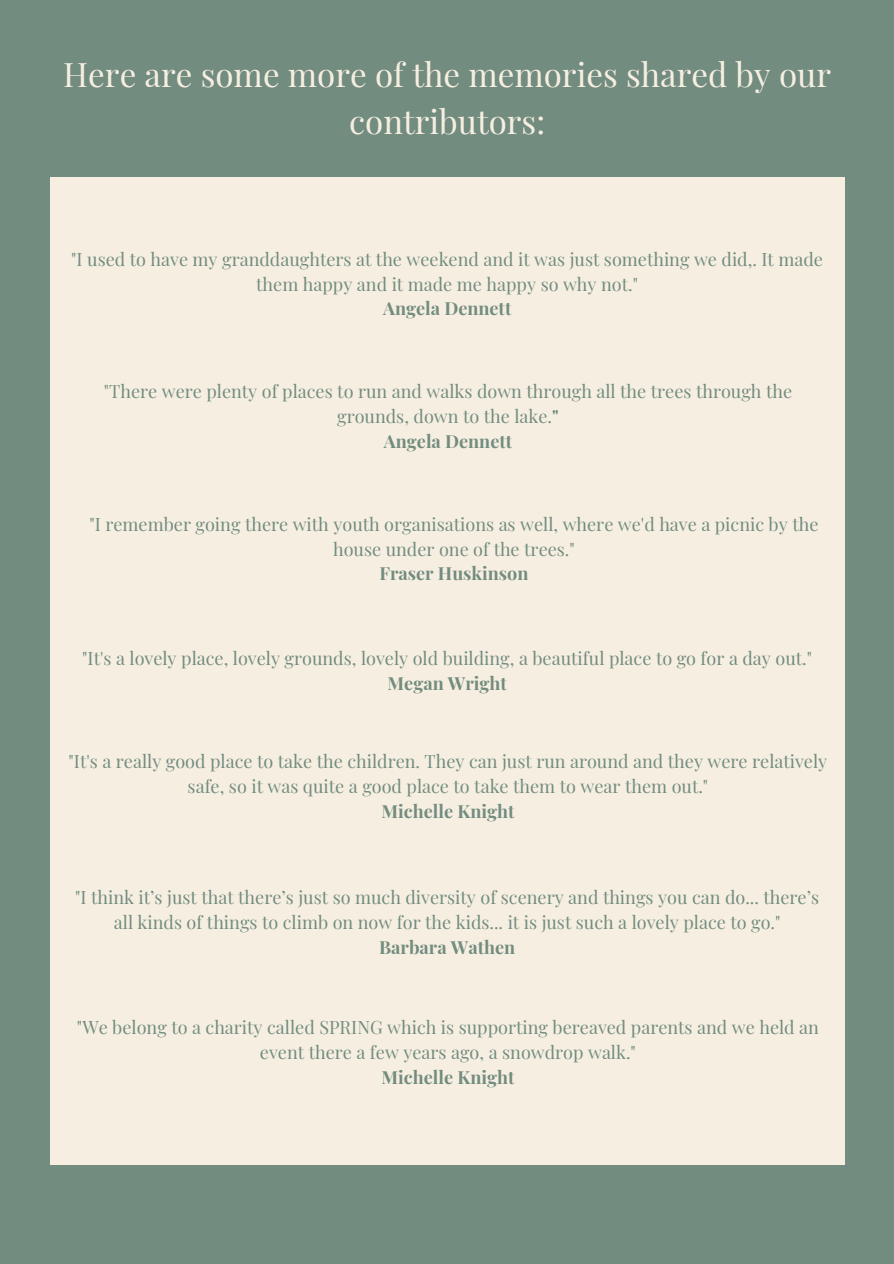
<style>
.page{position:relative;width:894px;height:1264px;background:#fff}
.page>*{position:absolute;margin:0;border:0;box-sizing:border-box;transform-origin:0 0}
.t1{font:33px/46.2px "Playfair Display";color:#f6efe1;text-align:center}
.t2{font:18px/24.8px "Playfair Display";color:#738c80;text-align:center}
.t3{font:700 18px "Playfair Display";color:#738c80}
.s1{font-weight:700}
</style>
<div class="page">
<div style="left:0;top:0;width:893px;height:1263px;background:#738c80"></div>
<div style="left:50px;top:176px;width:794px;height:988px;background:#f6efe1"></div>
<h1 class="t1" style="left:63px;top:51px;width:769px">Here are some more of the memories shared by our contributors:</h1>
<p class="t2" style="left:71px;top:246px;width:753px">"I used to have my granddaughters at the weekend and it was just something we did,. It made them happy and it made me happy so why not."</p>
<p class="t3" style="left:383px;top:296px;width:130px">Angela Dennett</p>
<p class="t2" style="left:104px;top:378px;width:689px">"There were plenty of places to run and walks down through all the trees through the grounds, down to the lake.<span class="s1">"<br>Angela Dennett</span></p>
<p class="t2" style="left:89px;top:511px;width:730px">"I remember going there with youth organisations as well, where we'd have a picnic by the house under one of the trees."</p>
<p class="t3" style="left:379px;top:561px;width:150px">Fraser Huskinson</p>
<p class="t2" style="left:82px;top:645px;width:731px">"It's a lovely place, lovely grounds, lovely old building, a beautiful place to go for a day out."</p>
<p class="t3" style="left:387px;top:670px;width:121px">Megan Wright</p>
<p class="t2" style="left:69px;top:748px;width:760px">"It's a really good place to take the children. They can just run around and they were relatively safe, so it was quite a good place to take them to wear them out."</p>
<p class="t3" style="left:381px;top:798px;width:134px">Michelle Knight</p>
<p class="t2" style="left:75px;top:884px;width:745px">"I think it’s just that there’s just so much diversity of scenery and things you can do... there’s all kinds of things to climb on now for the kids... it is just such a lovely place to go."</p>
<p class="t3" style="left:379px;top:934px;width:137px">Barbara Wathen</p>
<p class="t2" style="left:77px;top:1014px;width:743px">"We belong to a charity called SPRING which is supporting bereaved parents and we held an event there a few years ago, a snowdrop walk."</p>
<p class="t3" style="left:381px;top:1064px;width:134px">Michelle Knight</p>
</div>
